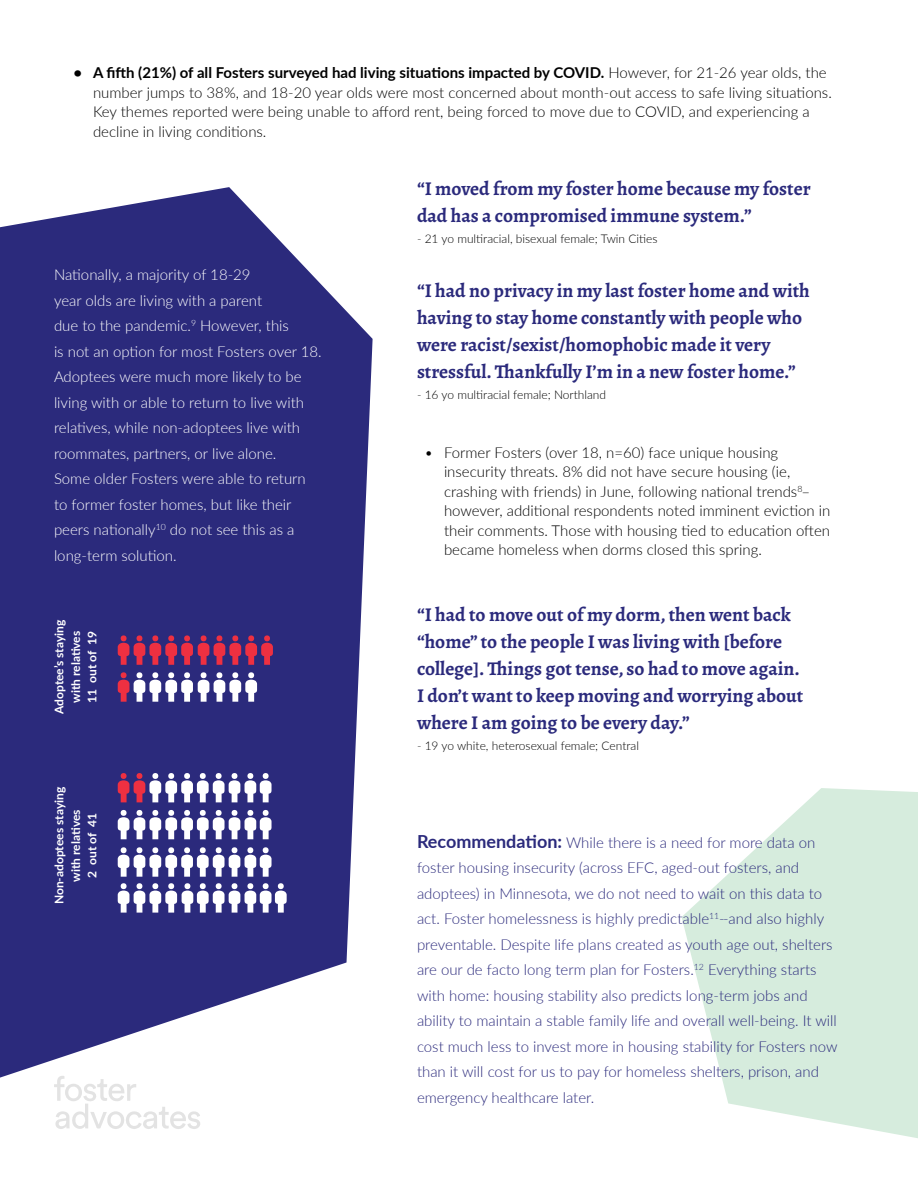
<style>
.page{position:relative;width:918px;height:1188px;background:#fff}
.page>*{position:absolute;margin:0;border:0;box-sizing:border-box;transform-origin:0 0}
.t1{font:700 19.5px/27px "Alegreya";color:#2b2a7c}
.t2{font:300 15px/19.5px "Lato";color:#000}
.t3{font:300 15px/25.5px "Lato";color:#2b2a7c}
.t4{font:300 15px/25.5px "Lato";color:#fff}
.t5{font:300 12px "Lato";color:#000}
.t6{font:700 12px/16.5px "Lato";color:#fff;text-align:center}
.s1{font-weight:700}
.s2{font-weight:700;font-size:18px}
</style>
<div class="page">
<svg style="left:54px;top:1078px;width:146px;height:51px"></svg>
<svg style="left:0;top:187px;width:373px;height:891px;fill:#2b2a7c"></svg>
<svg style="left:118px;top:773px;width:154px;height:29px"></svg>
<svg style="left:118px;top:810px;width:154px;height:29px"></svg>
<svg style="left:118px;top:847px;width:154px;height:30px"></svg>
<svg style="left:118px;top:883px;width:169px;height:30px"></svg>
<svg style="left:682px;top:788px;width:236px;height:350px;fill:#d6ecdd"></svg>
<svg style="left:118px;top:635px;width:155px;height:30px;background:#872c5f"></svg>
<svg style="left:118px;top:672px;width:139px;height:30px"></svg>
<p class="t2" style="left:93px;top:62px;width:740px;text-indent:-20px"><span class="s1">• A fifth (21%) of all Fosters surveyed had living situations impacted by COVID.</span> However, for 21-26 year olds, the number jumps to 38%, and 18-20 year olds were most concerned about month-out access to safe living situations.<br>Key themes reported were being unable to afford rent, being forced to move due to COVID, and experiencing a decline in living conditions.</p>
<p class="t4" style="left:54px;top:262px;width:269px">Nationally, a majority of 18-29<br>year olds are living with a parent<br>due to the pandemic.<sup>9</sup> However, this<br>is not an option for most Fosters over 18.<br>Adoptees were much more likely to be living with or able to return to live with relatives, while non-adoptees live with roommates, partners, or live alone.<br>Some older Fosters were able to return to former foster homes, but like their peers nationally<sup>10</sup> do not see this as a long-term solution.</p>
<p class="t6" style="left:51px;top:714px;width:96px;rotate:-90deg">Adoptee’s staying with relatives<br>11 out of 19</p>
<p class="t6" style="left:51px;top:904px;width:119px;rotate:-90deg">Non-adoptees staying with relatives</p>
<p class="t6" style="left:84px;top:878px;width:66px;rotate:-90deg">2 out of 41</p>
<p class="t1" style="left:417px;top:175px;width:395px">“I moved from my foster home because my foster dad has a compromised immune system.”</p>
<p class="t5" style="left:417px;top:231px;width:242px">- 21 yo multiracial, bisexual female; Twin Cities</p>
<p class="t1" style="left:417px;top:277px;width:394px">“I had no privacy in my last foster home and with having to stay home constantly with people who were racist/sexist/homophobic made it very stressful. Thankfully I’m in a new foster home.”</p>
<p class="t5" style="left:417px;top:387px;width:191px">- 16 yo multiracial female; Northland</p>
<p class="t2" style="left:444px;top:442px;width:388px;text-indent:-20px">• Former Fosters (over 18, n=60) face unique housing insecurity threats. 8% did not have secure housing (ie, crashing with friends) in June, following national trends<sup>8</sup>_ however, additional respondents noted imminent eviction in their comments. Those with housing tied to education often became homeless when dorms closed this spring.</p>
<p class="t1" style="left:417px;top:601px;width:388px">“I had to move out of my dorm, then went back “home” to the people I was living with [before college]. Things got tense, so had to move again.<br>I don’t want to keep moving and worrying about where I am going to be every day.”</p>
<p class="t5" style="left:417px;top:738px;width:224px">- 19 yo white, heterosexual female; Central</p>
<p class="t3" style="left:417px;top:829px;width:422px"><span class="s2">Recommendation:</span> While there is a need for more data on foster housing insecurity (across EFC, aged-out fosters, and adoptees) in Minnesota, we do not need to wait on this data to act. Foster homelessness is highly predictable<sup>11</sup>--and also highly preventable. Despite life plans created as youth age out, shelters are our de facto long term plan for Fosters.<sup>12</sup> Everything starts with home: housing stability also predicts long-term jobs and ability to maintain a stable family life and overall well-being. It will cost much less to invest more in housing stability for Fosters now than it will cost for us to pay for homeless shelters, prison, and emergency healthcare later.</p>
</div>
